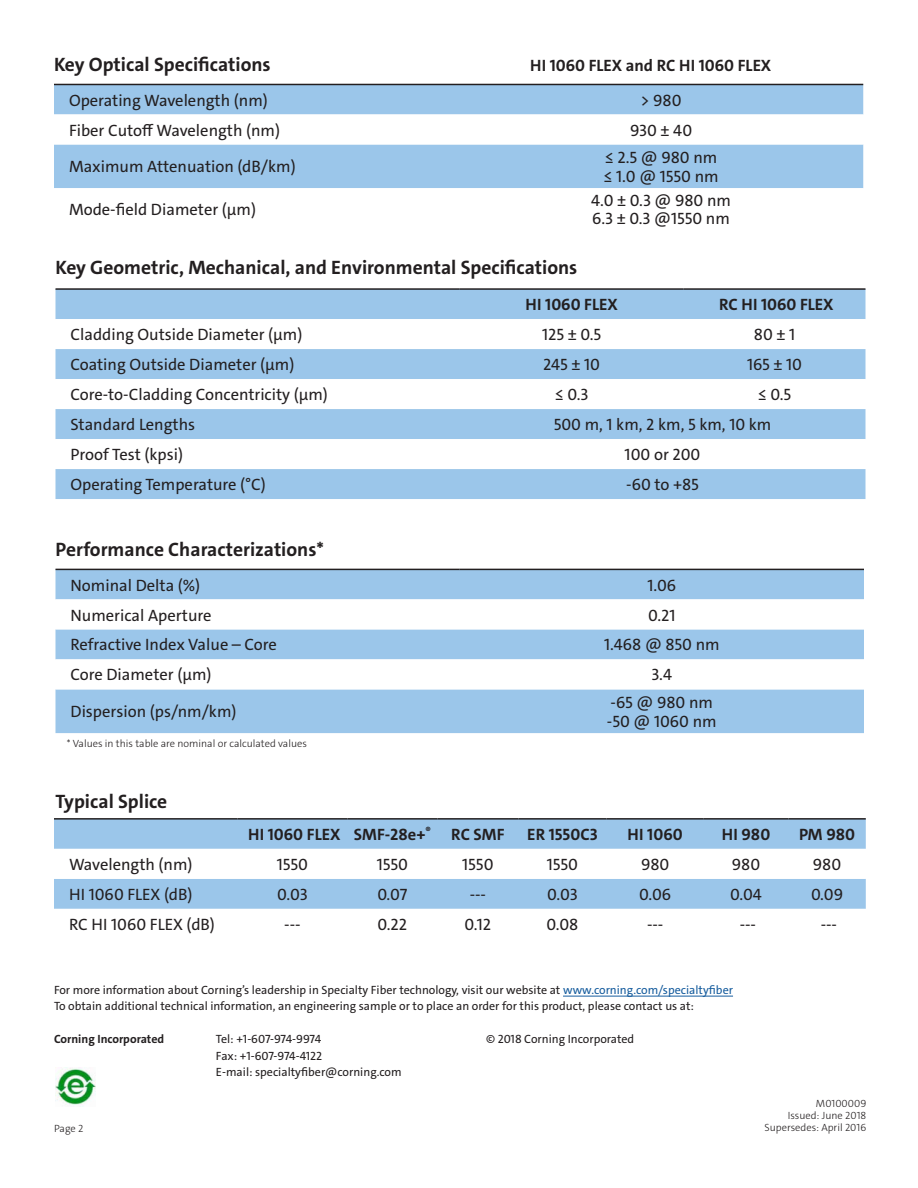
<style>
.page{position:relative;width:918px;height:1188px;background:#fff}
.page>*{position:absolute;margin:0;border:0;box-sizing:border-box;transform-origin:0 0}
.t1{font:700 19.5px "The Sans C4 s";color:#231f20}
.t2{font:16.5px "The Sans C4 s";color:#231f20}
.t3{font:700 16.5px "The Sans C4 s";color:#231f20}
.t4{font:12px "The Sans C4 s";color:#231f20}
.t5{font:700 12px "The Sans C4 s";color:#231f20}
.t6{font:300 10.5px/12px "The Sans C4 s";color:#231f20;text-align:right}
.s1{color:#175d9e}
</style>
<div class="page">
<div style="left:54px;top:85px;width:809px;height:29px;background:#9bc6ea"></div>
<svg style="left:54px;top:114px;width:809px;height:74px;fill:#9bc6ea"></svg>
<hr style="left:54px;top:84px;width:405px;height:1px;background:#231f20">
<hr style="left:459px;top:84px;width:404px;height:1px;background:#231f20">
<div style="left:56px;top:289px;width:810px;height:210px;background:#9bc6ea"></div>
<svg style="left:56px;top:319px;width:810px;height:150px"></svg>
<hr style="left:56px;top:288px;width:404px;height:2px;background:#231f20">
<hr style="left:460px;top:288px;width:224px;height:2px;background:#231f20">
<hr style="left:684px;top:288px;width:181px;height:2px;background:#231f20">
<div style="left:56px;top:570px;width:808px;height:163px;background:#9bc6ea"></div>
<svg style="left:56px;top:599px;width:808px;height:90px"></svg>
<hr style="left:56px;top:569px;width:404px;height:1px;background:#231f20">
<hr style="left:460px;top:569px;width:404px;height:1px;background:#231f20">
<hr style="left:563px;top:996px;width:170px;height:1px;background:#175d9e">
<img style="left:56px;top:1067px;width:40px;height:40px">
<div style="left:54px;top:820px;width:812px;height:29px;background:#9bc6ea"></div>
<div style="left:54px;top:879px;width:812px;height:30px;background:#9bc6ea"></div>
<hr style="left:54px;top:818px;width:184px;height:2px;background:#231f20">
<hr style="left:238px;top:818px;width:109px;height:2px;background:#231f20">
<hr style="left:347px;top:818px;width:90px;height:2px;background:#231f20">
<hr style="left:437px;top:818px;width:81px;height:2px;background:#231f20">
<hr style="left:518px;top:818px;width:89px;height:2px;background:#231f20">
<hr style="left:607px;top:818px;width:97px;height:2px;background:#231f20">
<hr style="left:704px;top:818px;width:84px;height:2px;background:#231f20">
<hr style="left:788px;top:818px;width:78px;height:2px;background:#231f20">
<p class="t1" style="left:54px;top:52px;width:218px">Key Optical Specifications</p>
<p class="t3" style="left:530px;top:54px;width:243px">HI 1060 FLEX and RC HI 1060 FLEX</p>
<p class="t2" style="left:69px;top:89px;width:200px">Operating Wavelength (nm)</p>
<p class="t2" style="left:641px;top:89px;width:43px">&gt; 980</p>
<p class="t2" style="left:69px;top:119px;width:213px">Fiber Cutoff Wavelength (nm)</p>
<p class="t2" style="left:630px;top:119px;width:64px">930 ± 40</p>
<p class="t2" style="left:69px;top:156px;width:228px">Maximum Attenuation (dB/km)</p>
<p class="t2" style="left:605px;top:147px;width:114px">≤ 2.5 @ 980 nm</p>
<p class="t2" style="left:604px;top:166px;width:117px">≤ 1.0 @ 1550 nm</p>
<p class="t2" style="left:69px;top:199px;width:189px">Mode-field Diameter (μm)</p>
<p class="t1" style="left:56px;top:255px;width:523px">Key Geometric, Mechanical, and Environmental Specifications</p>
<p class="t2" style="left:591px;top:190px;width:141px">4.0 ± 0.3 @ 980 nm</p>
<p class="t2" style="left:592px;top:208px;width:139px">6.3 ± 0.3 @1550 nm</p>
<p class="t3" style="left:526px;top:294px;width:94px">HI 1060 FLEX</p>
<p class="t3" style="left:719px;top:294px;width:116px">RC HI 1060 FLEX</p>
<p class="t2" style="left:70px;top:324px;width:233px">Cladding Outside Diameter (μm)</p>
<p class="t2" style="left:542px;top:324px;width:60px">125 ± 0.5</p>
<p class="t2" style="left:754px;top:324px;width:43px">80 ± 1</p>
<p class="t2" style="left:70px;top:354px;width:225px">Coating Outside Diameter (μm)</p>
<p class="t2" style="left:543px;top:354px;width:58px">245 ± 10</p>
<p class="t2" style="left:747px;top:354px;width:57px">165 ± 10</p>
<p class="t2" style="left:70px;top:384px;width:259px">Core-to-Cladding Concentricity (μm)</p>
<p class="t2" style="left:555px;top:384px;width:35px">≤ 0.3</p>
<p class="t2" style="left:758px;top:384px;width:35px">≤ 0.5</p>
<p class="t2" style="left:70px;top:414px;width:126px">Standard Lengths</p>
<p class="t2" style="left:554px;top:414px;width:219px">500 m, 1 km, 2 km, 5 km, 10 km</p>
<p class="t2" style="left:70px;top:444px;width:114px">Proof Test (kpsi)</p>
<p class="t2" style="left:625px;top:444px;width:77px">100 or 200</p>
<p class="t2" style="left:70px;top:474px;width:197px">Operating Temperature (°C)</p>
<p class="t2" style="left:626px;top:474px;width:74px">-60 to +85</p>
<p class="t1" style="left:56px;top:537px;width:270px">Performance Characterizations*</p>
<p class="t2" style="left:70px;top:574px;width:131px">Nominal Delta (%)</p>
<p class="t2" style="left:647px;top:574px;width:30px">1.06</p>
<p class="t2" style="left:70px;top:604px;width:143px">Numerical Aperture</p>
<p class="t2" style="left:648px;top:604px;width:29px">0.21</p>
<p class="t2" style="left:70px;top:634px;width:208px">Refractive Index Value – Core</p>
<p class="t2" style="left:604px;top:634px;width:117px">1.468 @ 850 nm</p>
<p class="t2" style="left:70px;top:664px;width:143px">Core Diameter (μm)</p>
<p class="t2" style="left:652px;top:664px;width:22px">3.4</p>
<p class="t2" style="left:70px;top:701px;width:168px">Dispersion (ps/nm/km)</p>
<p class="t2" style="left:611px;top:691px;width:104px">-65 @ 980 nm</p>
<p class="t2" style="left:607px;top:711px;width:111px">-50 @ 1060 nm</p>
<p class="t6" style="left:67px;top:737px;width:242px">* Values in this table are nominal or calculated values</p>
<p class="t1" style="left:56px;top:789px;width:113px">Typical Splice</p>
<p class="t3" style="left:248px;top:824px;width:94px">HI 1060 FLEX</p>
<p class="t3" style="left:354px;top:824px;width:78px">SMF-28e+<sup>®</sup></p>
<p class="t3" style="left:451px;top:824px;width:55px">RC SMF</p>
<p class="t3" style="left:527px;top:824px;width:72px">ER 1550C3</p>
<p class="t3" style="left:628px;top:824px;width:57px">HI 1060</p>
<p class="t3" style="left:722px;top:824px;width:50px">HI 980</p>
<p class="t3" style="left:799px;top:824px;width:57px">PM 980</p>
<p class="t2" style="left:69px;top:854px;width:125px">Wavelength (nm)</p>
<p class="t2" style="left:277px;top:854px;width:33px">1550</p>
<p class="t2" style="left:377px;top:854px;width:33px">1550</p>
<p class="t2" style="left:462px;top:854px;width:33px">1550</p>
<p class="t2" style="left:547px;top:854px;width:33px">1550</p>
<p class="t2" style="left:641px;top:854px;width:30px">980</p>
<p class="t2" style="left:732px;top:854px;width:30px">980</p>
<p class="t2" style="left:813px;top:854px;width:30px">980</p>
<p class="t2" style="left:69px;top:884px;width:125px">HI 1060 FLEX (dB)</p>
<p class="t2" style="left:277px;top:884px;width:32px">0.03</p>
<p class="t2" style="left:377px;top:884px;width:32px">0.07</p>
<p class="t2" style="left:470px;top:884px;width:18px">---</p>
<p class="t2" style="left:547px;top:884px;width:32px">0.03</p>
<p class="t2" style="left:639px;top:884px;width:34px">0.06</p>
<p class="t2" style="left:730px;top:884px;width:33px">0.04</p>
<p class="t2" style="left:811px;top:884px;width:34px">0.09</p>
<p class="t2" style="left:69px;top:914px;width:147px">RC HI 1060 FLEX (dB)</p>
<p class="t2" style="left:284px;top:914px;width:18px">---</p>
<p class="t2" style="left:378px;top:914px;width:31px">0.22</p>
<p class="t2" style="left:465px;top:914px;width:28px">0.12</p>
<p class="t2" style="left:547px;top:914px;width:33px">0.08</p>
<p class="t2" style="left:647px;top:914px;width:18px">---</p>
<p class="t2" style="left:740px;top:914px;width:18px">---</p>
<p class="t2" style="left:821px;top:914px;width:18px">---</p>
<p class="t4" style="left:54px;top:982px;width:681px">For more information about Corning’s leadership in Specialty Fiber technology, visit our website at <span class="s1">www.corning.com/specialtyfiber</span></p>
<p class="t4" style="left:54px;top:998px;width:642px">To obtain additional technical information, an engineering sample or to place an order for this product, please contact us at:</p>
<p class="t5" style="left:54px;top:1031px;width:112px">Corning Incorporated</p>
<p class="t4" style="left:216px;top:1031px;width:107px">Tel: +1-607-974-9974</p>
<p class="t4" style="left:486px;top:1031px;width:150px">© 2018 Corning Incorporated</p>
<p class="t4" style="left:216px;top:1048px;width:108px">Fax: +1-607-974-4122</p>
<p class="t4" style="left:216px;top:1064px;width:187px">E-mail: specialtyfiber@corning.com</p>
<p class="t6" style="left:54px;top:1122px;width:31px">Page 2</p>
<p class="t6" style="left:765px;top:1097px;width:103px">M0100009<br>Issued: June 2018<br>Supersedes: April 2016</p>
</div>
